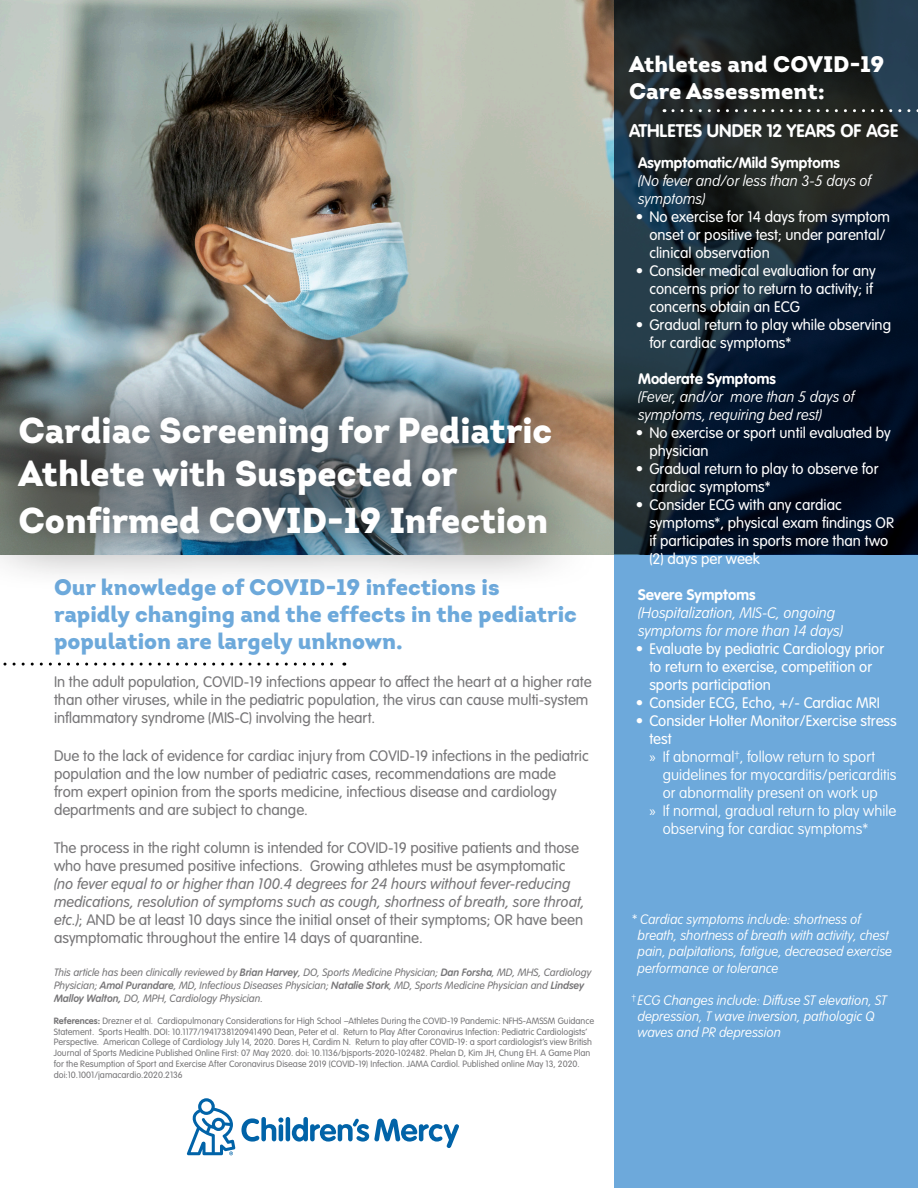
<style>
.page{position:relative;width:918px;height:1188px;background:#fff}
.page>*{position:absolute;margin:0;border:0;box-sizing:border-box;transform-origin:0 0}
.t1{font:900 36px/43.2px "Intro";color:#fff}
.t2{font:900 22.5px/27px "Intro";color:#6da9db}
.t3{font:900 22.5px/27px "Intro";color:#fff}
.t4{font:700 18px "VAG Rounded Next";color:#fff}
.t5{font:15px/18px "VAG Rounded Next";color:#787779}
.t6{font:15px/18px "VAG Rounded Next";color:#fff}
.t7{font:300 15px/18px "VAG Rounded Next";color:#fff}
.t8{font:italic 300 15px/18px "VAG Rounded Next";color:#fff}
.t9{font:700 15px "VAG Rounded Next";color:#fff}
.t10{font:italic 300 13.5px/16.2px "VAG Rounded Next";color:#fff}
.t11{font:italic 10.5px/12.8px "VAG Rounded Next";color:#787779}
.t12{font:9px/10.8px "VAG Rounded Next";color:#787779}
.s1{font-style:italic}
.s2{font-weight:600}
.s3{font-weight:700}
.s4{font-family:"Myriad Pro";font-weight:400}
</style>
<div class="page">
<img style="left:0;top:0;width:614px;height:554px">
<svg style="left:3px;top:663px;width:342px;height:3px"></svg>
<svg style="left:614px;top:0;width:304px;height:1188px;background:#426889"></svg>
<svg style="left:673px;top:109px;width:245px;height:3px"></svg>
<img style="left:0;top:356px;width:601px;height:218px">
<svg style="left:187px;top:1098px;width:48px;height:57px"></svg>
<svg style="left:241px;top:1117px;width:42px;height:25px"></svg>
<hr style="left:286px;top:1117px;width:4px;height:24px;background:#0163a8;border-radius:2px">
<svg style="left:292px;top:1117px;width:167px;height:31px"></svg>
<p class="t1" style="left:18px;top:408px;width:535px">Cardiac Screening for Pediatric<br>Athlete with Suspected or</p>
<p class="t1" style="left:18px;top:498px;width:531px">Confirmed COVID-19 Infection</p>
<p class="t2" style="left:54px;top:573px;width:524px">Our knowledge of COVID-19 infections is rapidly changing and the effects in the pediatric population are largely unknown.</p>
<p class="t5" style="left:54px;top:673px;width:539px">In the adult population, COVID-19 infections appear to affect the heart at a higher rate than other viruses, while in the pediatric population, the virus can cause multi-system inflammatory syndrome (MIS-C) involving the heart.</p>
<p class="t5" style="left:54px;top:747px;width:536px">Due to the lack of evidence for cardiac injury from COVID-19 infections in the pediatric population and the low number of pediatric cases, recommendations are made from expert opinion from the sports medicine, infectious disease and cardiology departments and are subject to change.</p>
<p class="t5" style="left:54px;top:840px;width:532px">The process in the right column is intended for COVID-19 positive patients and those who have presumed positive infections. Growing athletes must be asymptomatic <span class="s1">(no fever equal to or higher than 100.4 degrees for 24 hours without fever-reducing medications, resolution of symptoms such as cough, shortness of breath, sore throat, etc.)</span>; AND be at least 10 days since the initial onset of their symptoms; OR have been asymptomatic throughout the entire 14 days of quarantine.</p>
<p class="t11" style="left:54px;top:967px;width:539px">This article has been clinically reviewed by <span class="s2">Brian Harvey</span>, DO, Sports Medicine Physician; <span class="s2">Dan Forsha</span>, MD, MHS, Cardiology<br>Physician; <span class="s2">Amol Purandare</span>, MD, Infectious Diseases Physician; <span class="s2">Natalie Stork</span>, MD, Sports Medicine Physician and <span class="s2">Lindsey<br>Malloy Walton,</span> DO, MPH, Cardiology Physician.</p>
<p class="t12" style="left:54px;top:1016px;width:542px"><span class="s3">References:</span> Drezner et al. Cardiopulmonary Considerations for High School –Athletes During the COVID-19 Pandemic: NFHS-AMSSM Guidance Statement. Sports Health. DOI: 10.1177/1941738120941490 Dean, Peter et al. Return to Play After Coronavirus Infection: Pediatric Cardiologists’ Perspective. American College of Cardiology July 14, 2020. Dores H, Cardim N. Return to play after COVID-19: a sport cardiologist’s view British Journal of Sports Medicine Published Online First: 07 May 2020. doi: 10.1136/bjsports-2020-102482. Phelan D, Kim JH, Chung EH. A Game Plan for the Resumption of Sport and Exercise After Coronavirus Disease 2019 (COVID-19) Infection. JAMA Cardiol. Published online May 13, 2020. doi:10.1001/jamacardio.2020.2136</p>
<p class="t3" style="left:629px;top:50px;width:257px">Athletes and COVID-19<br>Care Assessment:</p>
<p class="t4" style="left:629px;top:119px;width:271px">ATHLETES UNDER 12 YEARS OF AGE</p>
<p class="t9" style="left:638px;top:153px;width:203px">Asymptomatic/Mild Symptoms</p>
<p class="t8" style="left:638px;top:172px;width:235px">(No fever and/or less than 3-5 days of symptoms)</p>
<p class="t6" style="left:649px;top:208px;width:242px;text-indent:-14px">• No exercise for 14 days from symptom onset or positive test; under parental/ clinical observation</p>
<p class="t6" style="left:649px;top:262px;width:228px;text-indent:-14px">• Consider medical evaluation for any concerns prior to return to activity; if concerns obtain an ECG</p>
<p class="t6" style="left:649px;top:316px;width:243px;text-indent:-14px">• Gradual return to play while observing for cardiac symptoms*</p>
<p class="t9" style="left:638px;top:369px;width:139px">Moderate Symptoms</p>
<p class="t8" style="left:638px;top:388px;width:218px">(Fever, and/or more than 5 days of symptoms, requiring bed rest)</p>
<p class="t6" style="left:649px;top:424px;width:243px;text-indent:-14px">• No exercise or sport until evaluated by physician</p>
<p class="t6" style="left:649px;top:460px;width:231px;text-indent:-14px">• Gradual return to play to observe for cardiac symptoms*</p>
<p class="t6" style="left:649px;top:496px;width:246px;text-indent:-14px">• Consider ECG with any cardiac symptoms*, physical exam findings OR if participates in sports more than two (2) days per week</p>
<p class="t9" style="left:638px;top:585px;width:119px">Severe Symptoms</p>
<p class="t8" style="left:638px;top:605px;width:206px">(Hospitalization, MIS-C, ongoing symptoms for more than 14 days)</p>
<p class="t6" style="left:649px;top:640px;width:236px;text-indent:-14px">• Evaluate by pediatric Cardiology prior to return to exercise, competition or sports participation</p>
<p class="t6" style="left:636px;top:694px;width:246px">• Consider ECG, Echo, +/- Cardiac MRI</p>
<p class="t6" style="left:649px;top:712px;width:249px;text-indent:-14px">• Consider Holter Monitor/Exercise stress test</p>
<p class="t7" style="left:663px;top:749px;width:235px;text-indent:-14px"><span class="s4">»</span> If abnormal<sup>†</sup>, follow return to sport guidelines for myocarditis/pericarditis or abnormality present on work up</p>
<p class="t7" style="left:663px;top:802px;width:235px;text-indent:-14px"><span class="s4">»</span> If normal, gradual return to play while observing for cardiac symptoms*</p>
<p class="t10" style="left:638px;top:912px;width:256px;text-indent:-6px">* Cardiac symptoms include: shortness of breath, shortness of breath with activity, chest pain, palpitations, fatigue, decreased exercise performance or tolerance</p>
<p class="t10" style="left:638px;top:993px;width:251px;text-indent:-6px"><sup>†</sup>ECG Changes include: Diffuse ST elevation, ST depression, T wave inversion, pathologic Q waves and PR depression</p>
</div>
